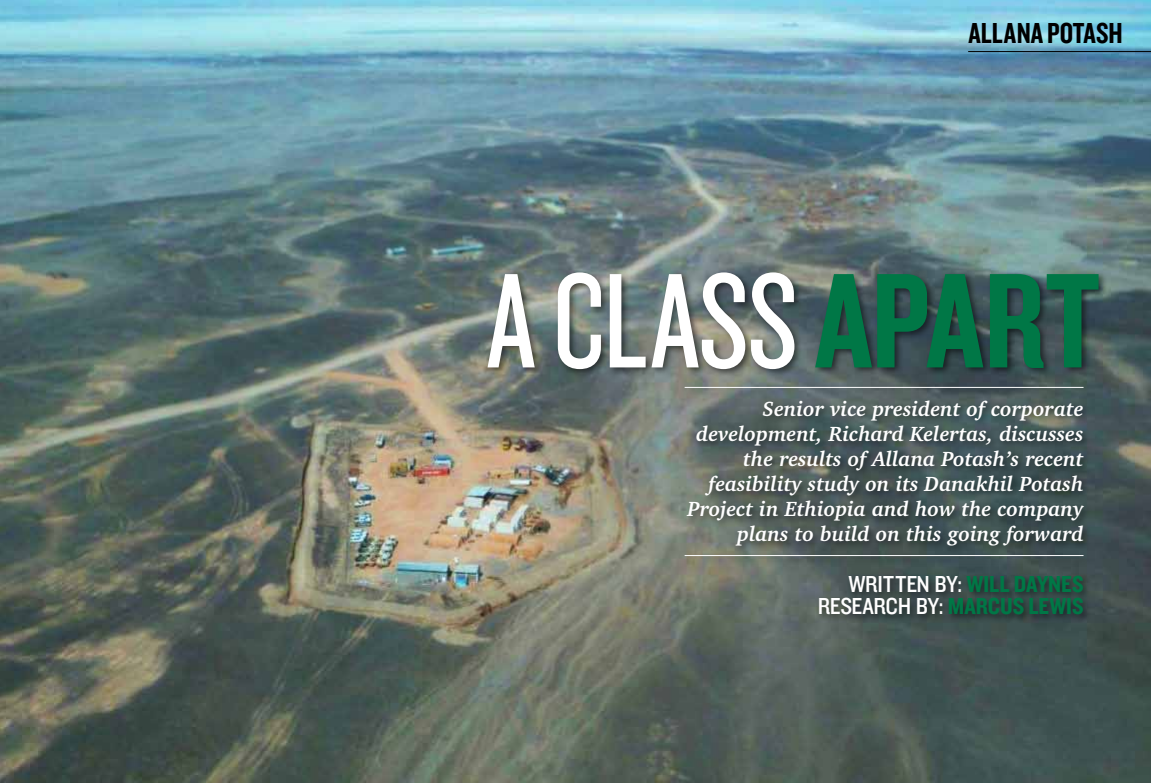
<style>
.page{position:relative;width:1151px;height:783px;background:#fff}
.page>*{position:absolute;margin:0;border:0;box-sizing:border-box;transform-origin:0 0}
.t1{font:140px "Knockout HTF28 Junior Featherwt";color:#fff}
.t2{font:30px "Knockout HTF49 Liteweight";color:#000}
.t3{font:24px/22px "Knockout HTF30 Junior Welterwt";letter-spacing:-.01em;color:#fff;text-align:right}
.t4{font:italic 700 21px/25px "Charter IT Cby BT";color:#fff;text-align:right}
.s1{font-family:"Knockout HTF49 Liteweight";color:#007746}
.s2{font-family:"Knockout HTF50 Welterweight";color:#007746}
</style>
<div class="page">
<img style="left:0;top:0;width:1151px;height:782px">
<div style="left:484px;top:269px;width:624px;height:109px;background:#000;opacity:.55"></div>
<div style="left:682px;top:383px;width:410px;height:181px;background:#000;opacity:.55"></div>
<hr style="left:685px;top:387px;width:398px;height:1px;background:#fff">
<hr style="left:685px;top:555px;width:398px;height:1px;background:#fff">
<hr style="left:968px;top:51px;width:183px;height:1px;background:#000">
<div style="left:816px;top:572px;width:275px;height:51px;background:#000;opacity:.55"></div>
<h2 class="t2" style="left:968px;top:17px;width:156px">ALLANA POTASH</h2>
<h1 class="t1" style="left:486px;top:251px;width:615px">A CLASS <span class="s1">APART</span></h1>
<p class="t4" style="left:687px;top:395px;width:397px">Senior vice president of corporate development, Richard Kelertas, discusses the results of Allana Potash’s recent feasibility study on its Danakhil Potash Project in Ethiopia and how the company plans to build on this going forward</p>
<p class="t3" style="left:818px;top:574px;width:267px">WRITTEN BY: <span class="s2">WILL DAYNES<br></span>RESEARCH BY: <span class="s2">MARCUS LEWIS</span></p>
</div>
